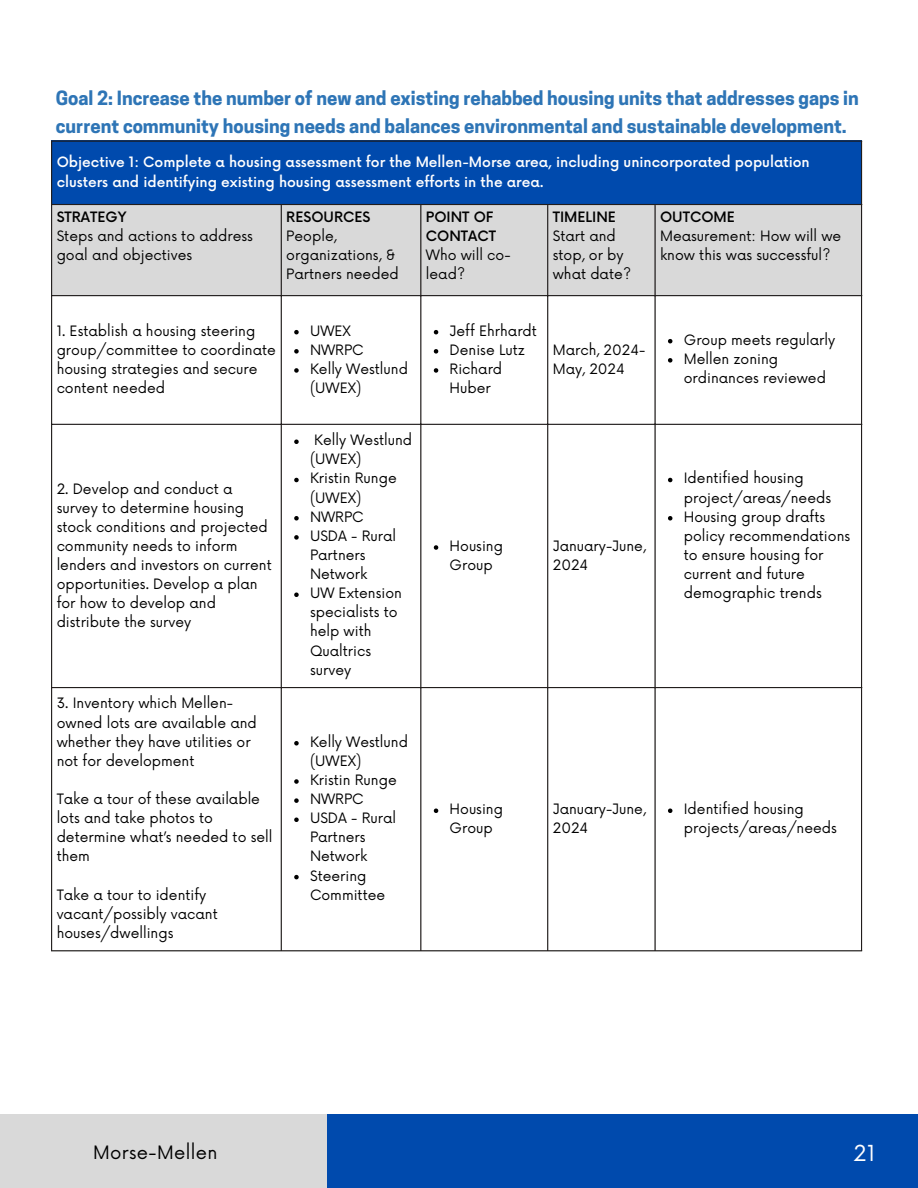
<style>
.page{position:relative;width:918px;height:1188px;background:#fff}
.page>*{position:absolute;margin:0;border:0;box-sizing:border-box;transform-origin:0 0}
.t1{font:21.45px "Now";color:#fff}
.t2{font:700 18.45px/28.2px "Cooper Hewitt";color:#2e75b6}
.t3{font:18px "Now";letter-spacing:.02em;color:#000}
.t4{font:13.95px/19.2px "Now";color:#000}
.t5{font:500 13.95px/19.2px "Now";color:#fff}
.t6{font:500 13.95px/19.2px "Now";color:#000}
</style>
<div class="page">
<div style="left:0;top:1114px;width:327px;height:74px;background:#d9d9d9"></div>
<div style="left:327px;top:1114px;width:591px;height:74px;background:#004aad"></div>
<div style="left:51px;top:141px;width:811px;height:64px;background:#004aad"></div>
<div style="left:52px;top:205px;width:809px;height:90px;background:#d9d9d9"></div>
<svg style="left:294px;top:330px;width:5px;height:4px"></svg>
<svg style="left:294px;top:349px;width:5px;height:5px"></svg>
<svg style="left:294px;top:368px;width:5px;height:5px"></svg>
<svg style="left:434px;top:330px;width:4px;height:4px"></svg>
<svg style="left:434px;top:349px;width:4px;height:5px"></svg>
<svg style="left:434px;top:368px;width:4px;height:5px"></svg>
<svg style="left:668px;top:339px;width:4px;height:4px"></svg>
<svg style="left:668px;top:358px;width:4px;height:5px"></svg>
<svg style="left:294px;top:440px;width:5px;height:4px"></svg>
<svg style="left:294px;top:478px;width:5px;height:4px"></svg>
<svg style="left:294px;top:516px;width:5px;height:5px"></svg>
<svg style="left:294px;top:535px;width:5px;height:5px"></svg>
<svg style="left:294px;top:593px;width:5px;height:4px"></svg>
<svg style="left:434px;top:545px;width:4px;height:5px"></svg>
<svg style="left:668px;top:478px;width:4px;height:4px"></svg>
<svg style="left:668px;top:516px;width:4px;height:5px"></svg>
<svg style="left:294px;top:741px;width:5px;height:5px"></svg>
<svg style="left:294px;top:779px;width:5px;height:5px"></svg>
<svg style="left:294px;top:798px;width:5px;height:5px"></svg>
<svg style="left:294px;top:818px;width:5px;height:4px"></svg>
<svg style="left:294px;top:875px;width:5px;height:4px"></svg>
<svg style="left:434px;top:809px;width:4px;height:4px"></svg>
<svg style="left:668px;top:809px;width:4px;height:4px"></svg>
<hr style="left:51px;top:142px;width:1px;height:808px;background:#211d1c">
<hr style="left:281px;top:205px;width:1px;height:745px;background:#211d1c">
<hr style="left:420px;top:205px;width:1px;height:745px;background:#211d1c">
<hr style="left:547px;top:205px;width:1px;height:745px;background:#211d1c">
<hr style="left:654px;top:205px;width:2px;height:745px;background:#211d1c">
<hr style="left:861px;top:142px;width:1px;height:808px;background:#211d1c">
<hr style="left:51px;top:140px;width:811px;height:2px;background:#211d1c">
<hr style="left:51px;top:204px;width:811px;height:1px;background:#211d1c">
<hr style="left:51px;top:295px;width:811px;height:1px;background:#211d1c">
<hr style="left:51px;top:424px;width:811px;height:1px;background:#211d1c">
<hr style="left:51px;top:687px;width:811px;height:1px;background:#211d1c">
<hr style="left:51px;top:950px;width:811px;height:1px;background:#211d1c">
<h2 class="t2" style="left:56px;top:86px;width:804px">Goal 2: Increase the number of new and existing rehabbed housing units that addresses gaps in current community housing needs and balances environmental and sustainable development.</h2>
<p class="t5" style="left:57px;top:154px;width:755px">Objective 1: Complete a housing assessment for the Mellen-Morse area, including unincorporated population clusters and identifying existing housing assessment efforts in the area.</p>
<p class="t6" style="left:57px;top:208px;width:71px">STRATEGY</p>
<p class="t4" style="left:57px;top:227px;width:198px">Steps and actions to address goal and objectives</p>
<p class="t6" style="left:286px;top:208px;width:86px">RESOURCES</p>
<p class="t4" style="left:286px;top:227px;width:114px">People, organizations, &amp;<br>Partners needed</p>
<p class="t6" style="left:426px;top:208px;width:72px">POINT OF<br>CONTACT</p>
<p class="t4" style="left:426px;top:246px;width:86px">Who will co&shy;lead?</p>
<p class="t6" style="left:660px;top:208px;width:76px">OUTCOME</p>
<p class="t4" style="left:660px;top:227px;width:183px">Measurement: How will we know this was successful?</p>
<p class="t6" style="left:553px;top:208px;width:65px">TIMELINE</p>
<p class="t4" style="left:553px;top:227px;width:80px">Start and stop, or by what date?</p>
<p class="t4" style="left:57px;top:322px;width:221px">1. Establish a housing steering group/committee to coordinate housing strategies and secure content needed</p>
<p class="t4" style="left:310px;top:322px;width:99px">UWEX<br>NWRPC<br>Kelly Westlund (UWEX)</p>
<p class="t4" style="left:450px;top:322px;width:89px">Jeff Ehrhardt<br>Denise Lutz<br>Richard<br>Huber</p>
<p class="t4" style="left:553px;top:341px;width:94px">March, 2024-<br>May, 2024</p>
<p class="t4" style="left:684px;top:331px;width:153px">Group meets regularly<br>Mellen zoning ordinances reviewed</p>
<p class="t4" style="left:57px;top:480px;width:217px">2. Develop and conduct a survey to determine housing stock conditions and projected community needs to inform lenders and investors on current opportunities. Develop a plan for how to develop and distribute the survey</p>
<p class="t4" style="left:57px;top:694px;width:202px">3. Inventory which Mellen&shy;owned lots are available and whether they have utilities or not for development</p>
<p class="t4" style="left:57px;top:790px;width:217px">Take a tour of these available lots and take photos to determine what’s needed to sell them</p>
<p class="t4" style="left:57px;top:886px;width:163px">Take a tour to identify vacant/possibly vacant houses/dwellings</p>
<p class="t4" style="left:310px;top:431px;width:104px;text-indent:4px">Kelly Westlund (UWEX)<br>Kristin Runge (UWEX)<br>NWRPC<br>USDA - Rural<br>Partners<br>Network<br>UW Extension specialists to help with<br>Qualtrics survey</p>
<p class="t4" style="left:310px;top:733px;width:99px">Kelly Westlund (UWEX)<br>Kristin Runge<br>NWRPC<br>USDA - Rural<br>Partners<br>Network<br>Steering<br>Committee</p>
<p class="t4" style="left:450px;top:537px;width:55px">Housing<br>Group</p>
<p class="t4" style="left:553px;top:537px;width:95px">January-June,<br>2024</p>
<p class="t4" style="left:684px;top:469px;width:168px">Identified housing project/areas/needs<br>Housing group drafts policy recommendations to ensure housing for current and future demographic trends</p>
<p class="t4" style="left:450px;top:800px;width:55px">Housing<br>Group</p>
<p class="t4" style="left:553px;top:800px;width:95px">January-June,<br>2024</p>
<p class="t4" style="left:684px;top:800px;width:155px">Identified housing projects/areas/needs</p>
<p class="t3" style="left:93px;top:1142px;width:126px">Morse-Mellen</p>
<h1 class="t1" style="left:853px;top:1142px;width:23px">21</h1>
</div>
